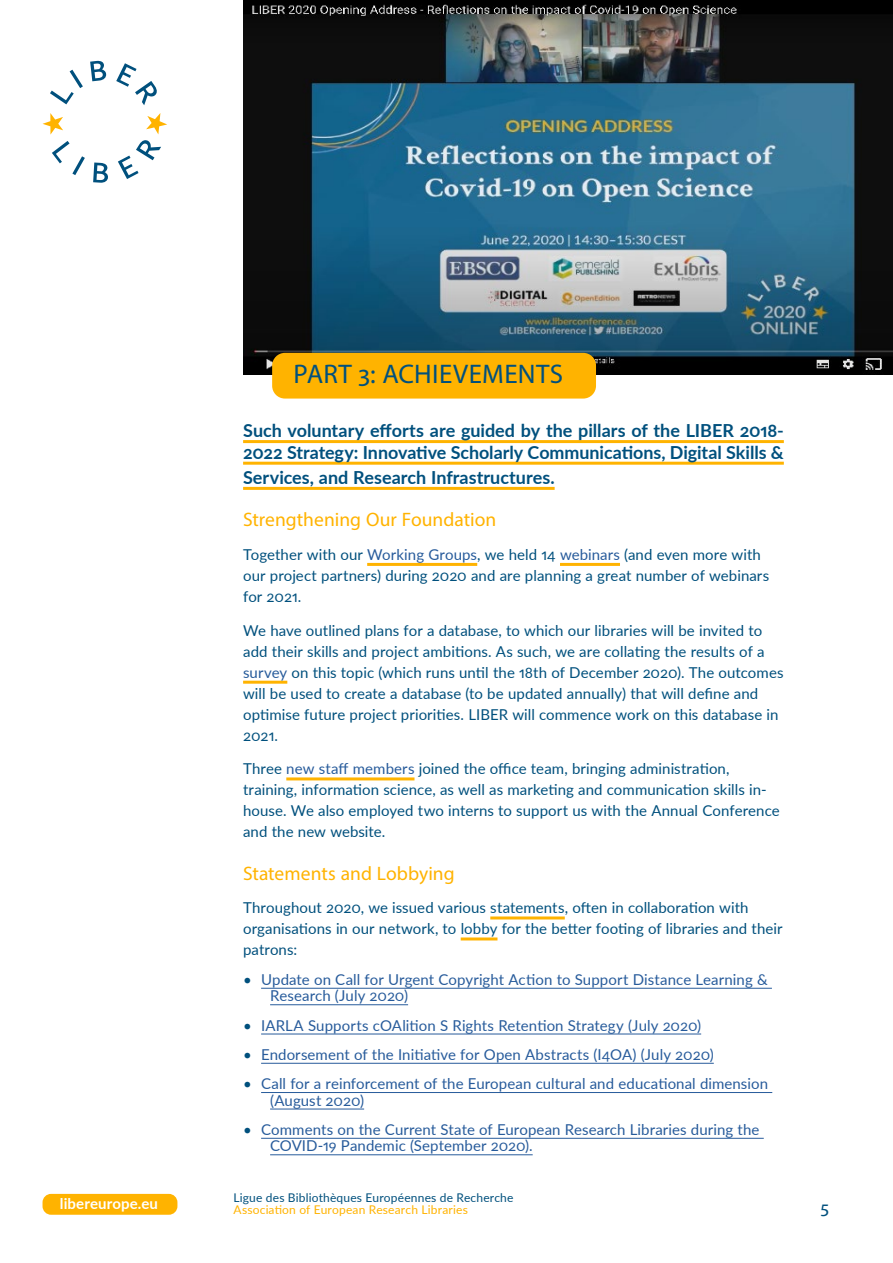
<style>
.page{position:relative;width:893px;height:1263px;background:#fff}
.page>*{position:absolute;margin:0;border:0;box-sizing:border-box;transform-origin:0 0}
.t1{font:27px "Myriad Pro";letter-spacing:.015em;color:#00507d}
.t2{font:19.5px "Myriad Pro";letter-spacing:.005em;color:#ffb300}
.t3{font:19.5px "Myriad Pro";color:#00507d}
.t4{font:700 18px/21.6px "Lato";color:#00507d}
.t5{font:15px/21px "Lato";letter-spacing:.005em;color:#00507d}
.t6{font:15px/16.5px "Lato";letter-spacing:.005em;color:#275b9b}
.t7{font:700 15px "Lato";letter-spacing:.01em;color:#fff}
.t8{font:12px "Lato";letter-spacing:.015em;color:#00507d}
.t9{font:12px "Lato";letter-spacing:.015em;color:#ffb300}
.s1{color:#275b9b}
.s2{color:#00507d}
</style>
<div class="page">
<div style="left:43px;top:1194px;width:134px;height:21px;background:#ffb300;border-radius:9px"></div>
<svg style="left:43px;top:113px;width:124px;height:70px"></svg>
<svg style="left:50px;top:60px;width:107px;height:45px"></svg>
<hr style="left:243px;top:440px;width:541px;height:3px;background:#ffb300">
<hr style="left:243px;top:462px;width:541px;height:3px;background:#ffb300">
<hr style="left:243px;top:487px;width:312px;height:3px;background:#ffb300">
<hr style="left:367px;top:563px;width:110px;height:3px;background:#ffb300">
<hr style="left:560px;top:563px;width:60px;height:3px;background:#ffb300">
<hr style="left:243px;top:681px;width:44px;height:3px;background:#ffb300">
<hr style="left:286px;top:777px;width:128px;height:3px;background:#ffb300">
<hr style="left:490px;top:916px;width:75px;height:3px;background:#ffb300">
<hr style="left:461px;top:937px;width:36px;height:3px;background:#ffb300">
<hr style="left:261px;top:988px;width:511px;height:1px;background:#275b9b">
<hr style="left:270px;top:1004px;width:138px;height:1px;background:#275b9b">
<hr style="left:261px;top:1034px;width:440px;height:1px;background:#275b9b">
<hr style="left:261px;top:1063px;width:453px;height:1px;background:#275b9b">
<hr style="left:261px;top:1092px;width:511px;height:1px;background:#275b9b">
<hr style="left:270px;top:1109px;width:94px;height:1px;background:#275b9b">
<hr style="left:261px;top:1138px;width:503px;height:1px;background:#275b9b">
<hr style="left:270px;top:1154px;width:263px;height:1px;background:#275b9b">
<img style="left:243px;top:0;width:649px;height:375px">
<div style="left:272px;top:353px;width:324px;height:46px;background:#ffb300;border-radius:13px"></div>
<p class="t7" style="left:60px;top:1193px;width:100px">libereurope.eu</p>
<h1 class="t1" style="left:294px;top:357px;width:271px">PART 3: ACHIEVEMENTS</h1>
<p class="t4" style="left:243px;top:419px;width:542px">Such voluntary efforts are guided by the pillars of the LIBER 2018-<br>2022 Strategy: Innovative Scholarly Communications, Digital Skills &amp;</p>
<p class="t4" style="left:243px;top:466px;width:313px">Services, and Research Infrastructures.</p>
<h2 class="t2" style="left:243px;top:508px;width:255px">Strengthening Our Foundation</h2>
<p class="t5" style="left:243px;top:543px;width:528px">Together with our <span class="s1">Working Groups</span>, we held 14 <span class="s1">webinars</span> (and even more with our project partners) during 2020 and are planning a great number of webinars for 2021.</p>
<p class="t5" style="left:243px;top:619px;width:542px">We have outlined plans for a database, to which our libraries will be invited to add their skills and project ambitions. As such, we are collating the results of a <span class="s1">survey</span> on this topic (which runs until the 18th of December 2020). The outcomes will be used to create a database (to be updated annually) that will define and optimise future project priorities. LIBER will commence work on this database in 2021.</p>
<p class="t5" style="left:243px;top:758px;width:538px">Three <span class="s1">new staff members</span> joined the office team, bringing administration, training, information science, as well as marketing and communication skills in&shy;house. We also employed two interns to support us with the Annual Conference and the new website.</p>
<h2 class="t2" style="left:243px;top:861px;width:213px">Statements and Lobbying</h2>
<p class="t5" style="left:243px;top:897px;width:541px">Throughout 2020, we issued various statements, often in collaboration with organisations in our network, to lobby for the better footing of libraries and their patrons:</p>
<p class="t6" style="left:270px;top:970px;width:499px;text-indent:-27px"><span class="s2">•</span> Update on Call for Urgent Copyright Action to Support Distance Learning &amp;<br>Research (July 2020)</p>
<p class="t6" style="left:243px;top:1016px;width:460px"><span class="s2">•</span> IARLA Supports cOAlition S Rights Retention Strategy (July 2020)</p>
<p class="t6" style="left:243px;top:1045px;width:472px"><span class="s2">•</span> Endorsement of the Initiative for Open Abstracts (I4OA) (July 2020)</p>
<p class="t6" style="left:270px;top:1075px;width:499px;text-indent:-27px"><span class="s2">•</span> Call for a reinforcement of the European cultural and educational dimension (August 2020)</p>
<p class="t6" style="left:270px;top:1120px;width:491px;text-indent:-27px"><span class="s2">•</span> Comments on the Current State of European Research Libraries during the<br>COVID-19 Pandemic (September 2020).</p>
<p class="t8" style="left:234px;top:1188px;width:281px">Ligue des Bibliothèques Européennes de Recherche</p>
<p class="t9" style="left:234px;top:1200px;width:236px">Association of European Research Libraries</p>
<h2 class="t3" style="left:821px;top:1195px;width:10px">5</h2>
</div>
